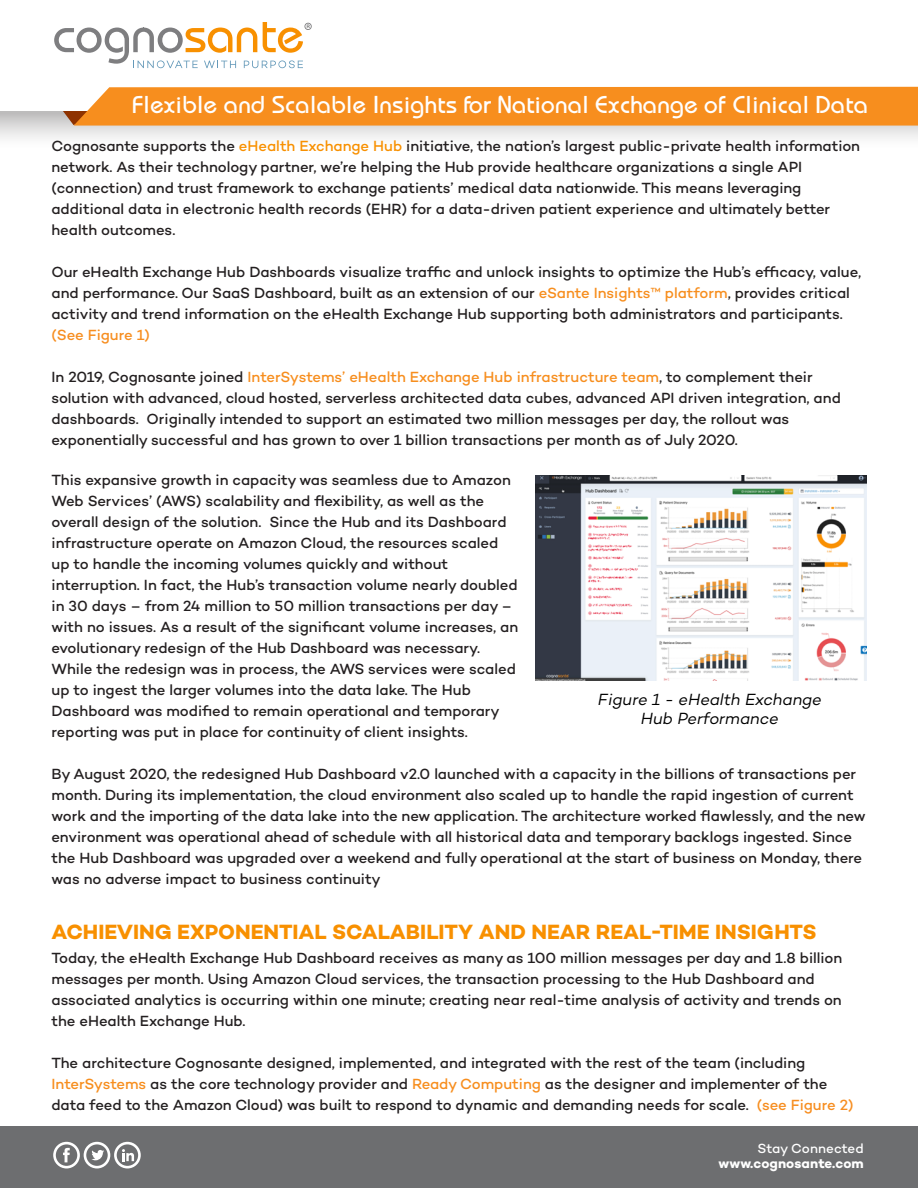
<style>
.page{position:relative;width:918px;height:1188px;background:#fff}
.page>*{position:absolute;margin:0;border:0;box-sizing:border-box;transform-origin:0 0}
.t1{font:500 22.5px "Bauhaus";color:#fff}
.t2{font:700 21px "Campton";color:#f89000}
.t3{font:italic 16.5px/19.5px "Campton";letter-spacing:-.005em;color:#000;text-align:center}
.t4{font:500 15px/21px "Campton";letter-spacing:-.005em;color:#231f20}
.t5{font:500 15px "Campton";letter-spacing:-.005em;color:#f78e20}
.t6{font:700 13.5px "Campton";letter-spacing:.005em;color:#fff}
.t7{font:500 13.5px "Campton";color:#fff}
.s1{color:#f89000}
.s2{color:#f78e1e}
.s3{color:#f78e20}
</style>
<div class="page">
<div style="left:0;top:109px;width:918px;height:46px;background:linear-gradient(to bottom,#bdbcbc,#fff)"></div>
<div style="left:0;top:0;width:916px;height:110px;background:#fff"></div>
<svg style="left:53px;top:87px;width:865px;height:39px;background:#f69228"></svg>
<div style="left:0;top:1126px;width:918px;height:62px;background:#6d6e70"></div>
<svg style="left:122px;top:1149px;width:12px;height:12px"></svg>
<svg style="left:63px;top:1148px;width:7px;height:14px"></svg>
<svg style="left:91px;top:1150px;width:13px;height:10px"></svg>
<div style="left:114px;top:1142px;width:27px;height:26px;border:3px solid #fff;border-radius:50%"></div>
<div style="left:84px;top:1142px;width:26px;height:26px;border:3px solid #fff;border-radius:50%"></div>
<div style="left:53px;top:1142px;width:27px;height:26px;border:3px solid #fff;border-radius:50%"></div>
<svg style="left:54px;top:22px;width:258px;height:46px"></svg>
<img style="left:536px;top:475px;width:331px;height:205px">
<h1 class="t1" style="left:132px;top:90px;width:737px">Flexible and Scalable Insights for National Exchange of Clinical Data</h1>
<p class="t4" style="left:51px;top:135px;width:810px">Cognosante supports the <span class="s1">eHealth Exchange Hub</span> initiative, the nation’s largest public-private health information network. As their technology partner, we’re helping the Hub provide healthcare organizations a single API (connection) and trust framework to exchange patients’ medical data nationwide. This means leveraging additional data in electronic health records (EHR) for a data-driven patient experience and ultimately better health outcomes.</p>
<p class="t4" style="left:51px;top:261px;width:811px">Our eHealth Exchange Hub Dashboards visualize traffic and unlock insights to optimize the Hub’s efficacy, value, and performance. Our SaaS Dashboard, built as an extension of our <span class="s2">eSante Insights™ platform</span>, provides critical activity and trend information on the eHealth Exchange Hub supporting both administrators and participants.</p>
<p class="t5" style="left:51px;top:325px;width:100px">(See Figure 1)</p>
<p class="t4" style="left:51px;top:366px;width:791px">In 2019, Cognosante joined <span class="s2">InterSystems’ eHealth Exchange Hub infrastructure team</span>, to complement their solution with advanced, cloud hosted, serverless architected data cubes, advanced API driven integration, and dashboards. Originally intended to support an estimated two million messages per day, the rollout was exponentially successful and has grown to over 1 billion transactions per month as of July 2020.</p>
<p class="t4" style="left:52px;top:469px;width:468px">This expansive growth in capacity was seamless due to Amazon Web Services’ (AWS) scalability and flexibility, as well as the overall design of the solution. Since the Hub and its Dashboard infrastructure operate on Amazon Cloud, the resources scaled up to handle the incoming volumes quickly and without interruption. In fact, the Hub’s transaction volume nearly doubled in 30 days – from 24 million to 50 million transactions per day – with no issues. As a result of the significant volume increases, an evolutionary redesign of the Hub Dashboard was necessary.<br>While the redesign was in process, the AWS services were scaled up to ingest the larger volumes into the data lake. The Hub Dashboard was modified to remain operational and temporary reporting was put in place for continuity of client insights.</p>
<p class="t4" style="left:51px;top:763px;width:816px">By August 2020, the redesigned Hub Dashboard v2.0 launched with a capacity in the billions of transactions per month. During its implementation, the cloud environment also scaled up to handle the rapid ingestion of current work and the importing of the data lake into the new application. The architecture worked flawlessly, and the new environment was operational ahead of schedule with all historical data and temporary backlogs ingested. Since the Hub Dashboard was upgraded over a weekend and fully operational at the start of business on Monday, there was no adverse impact to business continuity</p>
<p class="t3" style="left:598px;top:689px;width:225px">Figure 1 - eHealth Exchange<br>Hub Performance</p>
<h2 class="t2" style="left:51px;top:918px;width:767px">ACHIEVING EXPONENTIAL SCALABILITY AND NEAR REAL-TIME INSIGHTS</h2>
<p class="t4" style="left:51px;top:947px;width:792px">Today, the eHealth Exchange Hub Dashboard receives as many as 100 million messages per day and 1.8 billion messages per month. Using Amazon Cloud services, the transaction processing to the Hub Dashboard and associated analytics is occurring within one minute; creating near real-time analysis of activity and trends on the eHealth Exchange Hub.</p>
<p class="t4" style="left:51px;top:1052px;width:804px">The architecture Cognosante designed, implemented, and integrated with the rest of the team (including<br><span class="s2">InterSystems</span> as the core technology provider and <span class="s2">Ready Computing</span> as the designer and implementer of the data feed to the Amazon Cloud) was built to respond to dynamic and demanding needs for scale. <span class="s3">(see Figure 2)</span></p>
<p class="t7" style="left:757px;top:1140px;width:108px">Stay Connected</p>
<p class="t6" style="left:718px;top:1155px;width:147px">www.cognosante.com</p>
</div>
